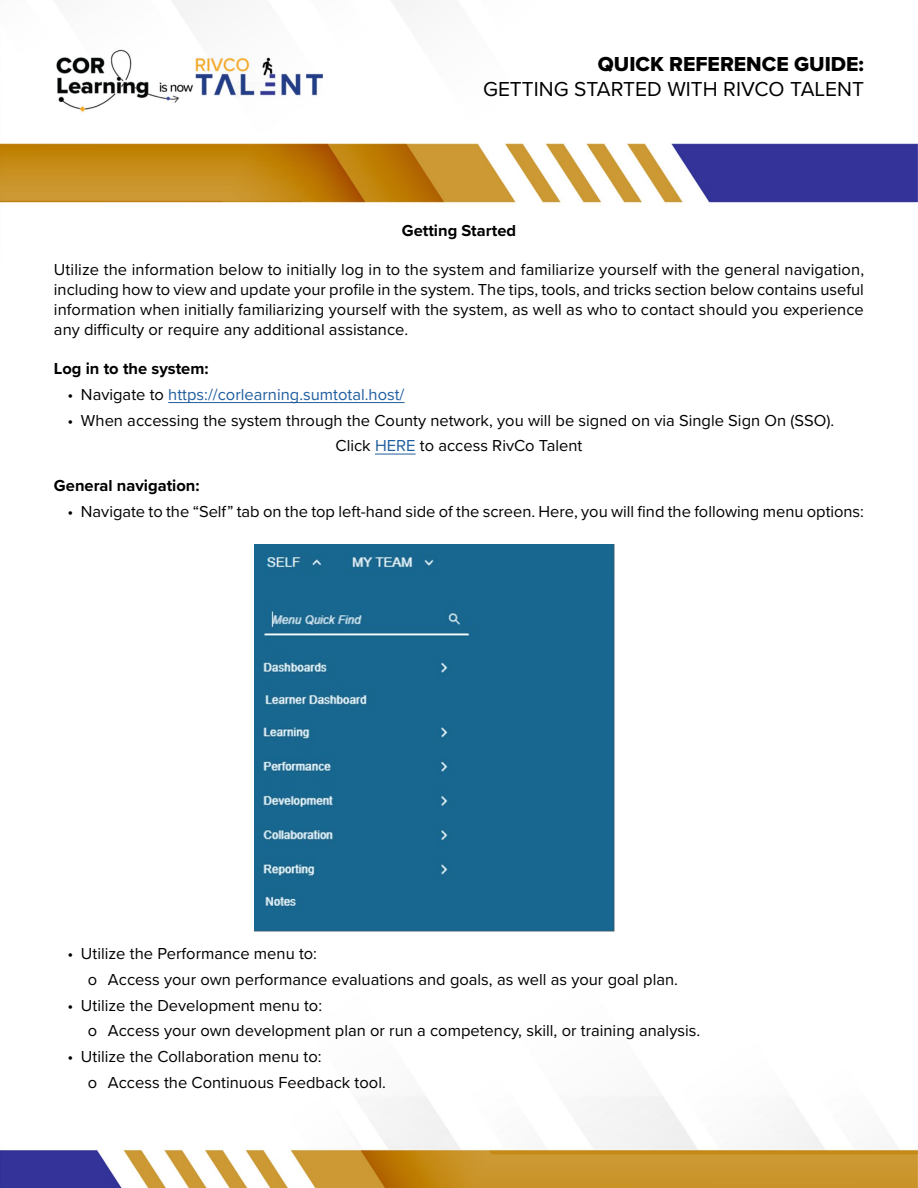
<style>
.page{position:relative;width:918px;height:1188px;background:#fff}
.page>*{position:absolute;margin:0;border:0;box-sizing:border-box;transform-origin:0 0}
.t1{font:21px "Proxima Nova";color:#000}
.t2{font:21px "Proxima Nova Extrabld";color:#000}
.t3{font:16.5px/25.8px "Proxima Nova";color:#000}
.t4{font:700 16.5px "Proxima Nova";color:#000}
.t5{font:16.5px "Proxima Nova";color:#215e9e}
.s1{color:#000}
.s2{color:#215e9e}
</style>
<div class="page">
<img style="left:0;top:0;width:918px;height:1188px">
<hr style="left:168px;top:402px;width:237px;height:1px;background:#215e9e">
<hr style="left:375px;top:454px;width:41px;height:1px;background:#215e9e">
<div style="left:255px;top:545px;width:360px;height:386px;background:#186790"></div>
<div style="left:446px;top:545px;width:166px;height:32px;background:#186790"></div>
<p class="t2" style="left:598px;top:48px;width:268px">QUICK REFERENCE GUIDE:</p>
<p class="t1" style="left:483px;top:73px;width:382px">GETTING STARTED WITH RIVCO TALENT</p>
<p class="t4" style="left:402px;top:218px;width:116px">Getting Started</p>
<p class="t3" style="left:54px;top:259px;width:812px;line-height:19.8px;text-align:justify">Utilize the information below to initially log in to the system and familiarize yourself with the general navigation, including how to view and update your profile in the system. The tips, tools, and tricks section below contains useful information when initially familiarizing yourself with the system, as well as who to contact should you experience any difficulty or require any additional assistance.</p>
<p class="t4" style="left:54px;top:356px;width:156px">Log in to the system:</p>
<p class="t5" style="left:67px;top:382px;width:339px"><span class="s1">• Navigate to</span> https://corlearning.sumtotal.host/</p>
<p class="t3" style="left:336px;top:407px;width:500px;text-indent:-268px">• When accessing the system through the County network, you will be signed on via Single Sign On (SSO).<br>Click <span class="s2">HERE</span> to access RivCo Talent</p>
<p class="t4" style="left:54px;top:473px;width:147px">General navigation:</p>
<p class="t3" style="left:67px;top:498px;width:798px">• Navigate to the “Self” tab on the top left-hand side of the screen. Here, you will find the following menu options:</p>
<p class="t3" style="left:88px;top:940px;width:592px;text-indent:-20px">• Utilize the Performance menu to:<br>о Access your own performance evaluations and goals, as well as your goal plan.</p>
<p class="t3" style="left:88px;top:991px;width:614px;text-indent:-20px">• Utilize the Development menu to:<br>о Access your own development plan or run a competency, skill, or training analysis.</p>
<p class="t3" style="left:88px;top:1043px;width:300px;text-indent:-20px">• Utilize the Collaboration menu to:<br>о Access the Continuous Feedback tool.</p>
</div>
